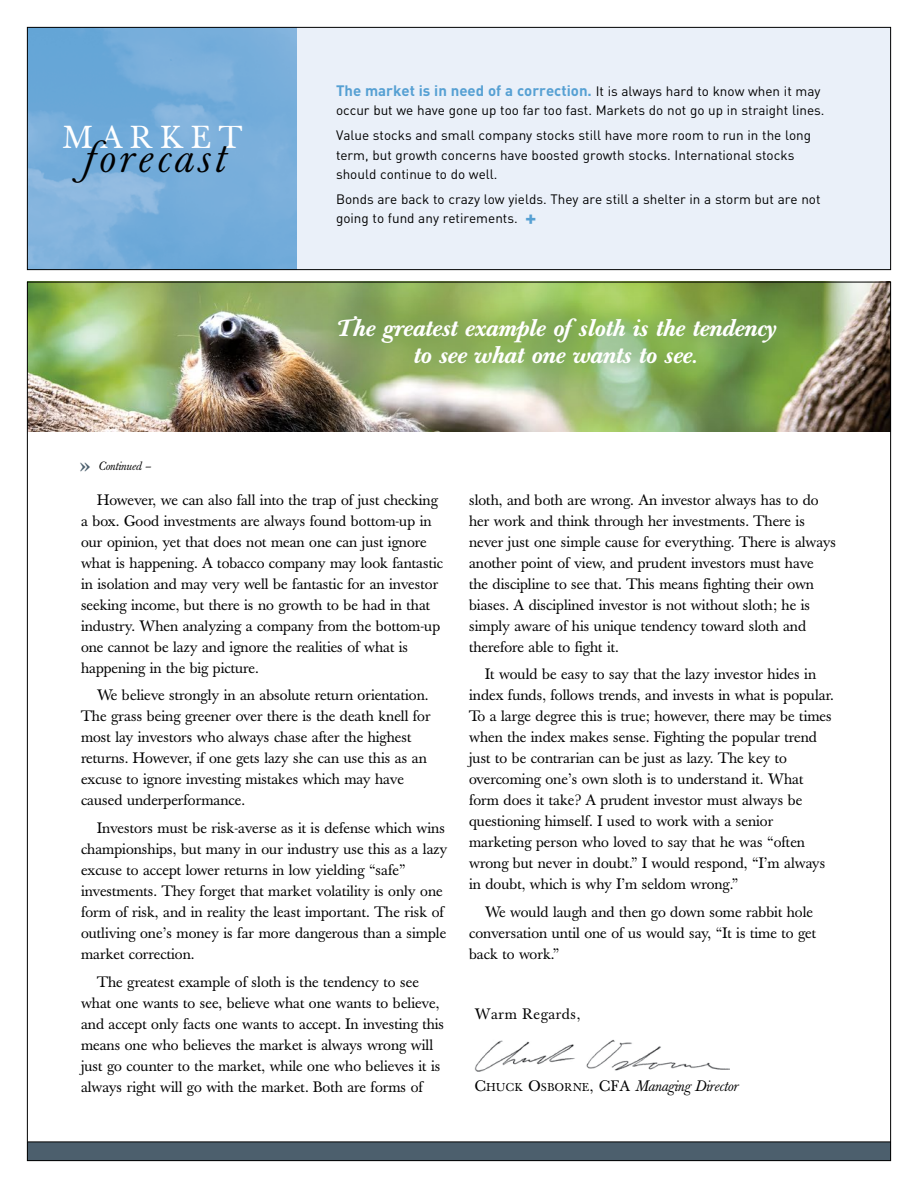
<style>
.page{position:relative;width:918px;height:1188px;background:#fff}
.page>*{position:absolute;margin:0;border:0;box-sizing:border-box;transform-origin:0 0}
.t1{font:italic 43.5px "Baskerville";letter-spacing:.1em;color:#000}
.t2{font:31.5px "Baskerville";letter-spacing:.25em;color:#fff}
.t3{font:27px "Baskerville";color:#4c5f6d}
.t4{font:italic 24px/27px "Baskerville Book Med";color:#fff;text-align:center}
.t5{font:15px/21px "Baskerville";color:#000}
.t6{font:700 15px "DIN";color:#56a0d3}
.t7{font:italic 15px "Baskerville";color:#000}
.t8{font:15px "Baskerville";letter-spacing:.035em;color:#000}
.t9{font:13.5px/19.5px "DIN";color:#000}
.t10{font:italic 12px "Baskerville";color:#000}
.s1{font-weight:400;font-size:13.5px;color:#000}
.s2{font-weight:700;font-size:21px;color:#56a0d3}
.s3{font-style:normal}
.s4{font-style:normal;font-size:11.25px}
</style>
<div class="page">
<img style="left:29px;top:284px;width:860px;height:148px">
<div style="left:27px;top:1142px;width:864px;height:19px;background:#4c5f6d"></div>
<svg style="left:27px;top:27px;width:864px;height:243px;background:#c6dbef"></svg>
<hr style="left:27px;top:1142px;width:864px;height:1px;background:#000">
<img style="left:474px;top:1039px;width:256px;height:33px">
<div style="left:27px;top:27px;width:864px;height:243px;border:1px solid #000"></div>
<div style="left:314px;top:292px;width:486px;height:97px;background:#77a45d;opacity:.55"></div>
<h2 class="t2" style="left:63px;top:119px;width:181px">MARKET</h2>
<h1 class="t1" style="left:83px;top:132px;width:143px">forecast</h1>
<h3 class="t3" style="left:80px;top:448px;width:12px">»</h3>
<p class="t10" style="left:98px;top:459px;width:54px">Continued –</p>
<p class="t6" style="left:336px;top:80px;width:486px">The market is in need of a correction. <span class="s1">It is always hard to know when it may</span></p>
<p class="t9" style="left:336px;top:98px;width:490px;line-height:24.9px">occur but we have gone up too far too fast. Markets do not go up in straight lines.<br>Value stocks and small company stocks still have more room to run in the long</p>
<p class="t9" style="left:336px;top:145px;width:460px">term, but growth concerns have boosted growth stocks. International stocks should continue to do well.</p>
<p class="t9" style="left:336px;top:189px;width:486px">Bonds are back to crazy low yields. They are still a shelter in a storm but are not going to fund any retirements. <span class="s2">+</span></p>
<h3 class="t4" style="left:335px;top:315px;width:442px">The greatest example of sloth is the tendency to see what one wants to see.</h3>
<p class="t5" style="left:81px;top:489px;width:364px;text-indent:16px">However, we can also fall into the trap of just checking a box. Good investments are always found bottom-up in our opinion, yet that does not mean one can just ignore what is happening. A tobacco company may look fantastic in isolation and may very well be fantastic for an investor seeking income, but there is no growth to be had in that industry. When analyzing a company from the bottom-up one cannot be lazy and ignore the realities of what is happening in the big picture.</p>
<p class="t5" style="left:81px;top:685px;width:351px;text-indent:16px">We believe strongly in an absolute return orientation.<br>The grass being greener over there is the death knell for most lay investors who always chase after the highest returns. However, if one gets lazy she can use this as an excuse to ignore investing mistakes which may have caused underperformance.</p>
<p class="t5" style="left:81px;top:818px;width:368px;text-indent:16px">Investors must be risk-averse as it is defense which wins championships, but many in our industry use this as a lazy excuse to accept lower returns in low yielding “safe” investments. They forget that market volatility is only one form of risk, and in reality the least important. The risk of outliving one’s money is far more dangerous than a simple market correction.</p>
<p class="t5" style="left:81px;top:972px;width:365px;text-indent:16px">The greatest example of sloth is the tendency to see what one wants to see, believe what one wants to believe, and accept only facts one wants to accept. In investing this means one who believes the market is always wrong will just go counter to the market, while one who believes it is always right will go with the market. Both are forms of</p>
<p class="t5" style="left:469px;top:489px;width:369px">sloth, and both are wrong. An investor always has to do her work and think through her investments. There is never just one simple cause for everything. There is always another point of view, and prudent investors must have the discipline to see that. This means fighting their own biases. A disciplined investor is not without sloth; he is simply aware of his unique tendency toward sloth and therefore able to fight it.</p>
<p class="t5" style="left:469px;top:664px;width:366px;text-indent:16px">It would be easy to say that the lazy investor hides in index funds, follows trends, and invests in what is popular.<br>To a large degree this is true; however, there may be times when the index makes sense. Fighting the popular trend just to be contrarian can be just as lazy. The key to overcoming one’s own sloth is to understand it. What form does it take? A prudent investor must always be questioning himself. I used to work with a senior marketing person who loved to say that he was “often wrong but never in doubt.” I would respond, “I’m always in doubt, which is why I’m seldom wrong.”</p>
<p class="t5" style="left:469px;top:902px;width:349px;text-indent:16px">We would laugh and then go down some rabbit hole conversation until one of us would say, “It is time to get back to work.”</p>
<p class="t8" style="left:475px;top:1005px;width:107px">Warm Regards,</p>
<p class="t7" style="left:475px;top:1077px;width:265px"><span class="s3">C</span><span class="s4">HUCK</span> <span class="s3">O</span><span class="s4">SBORNE</span><span class="s3">, CFA</span> Managing Director</p>
</div>
